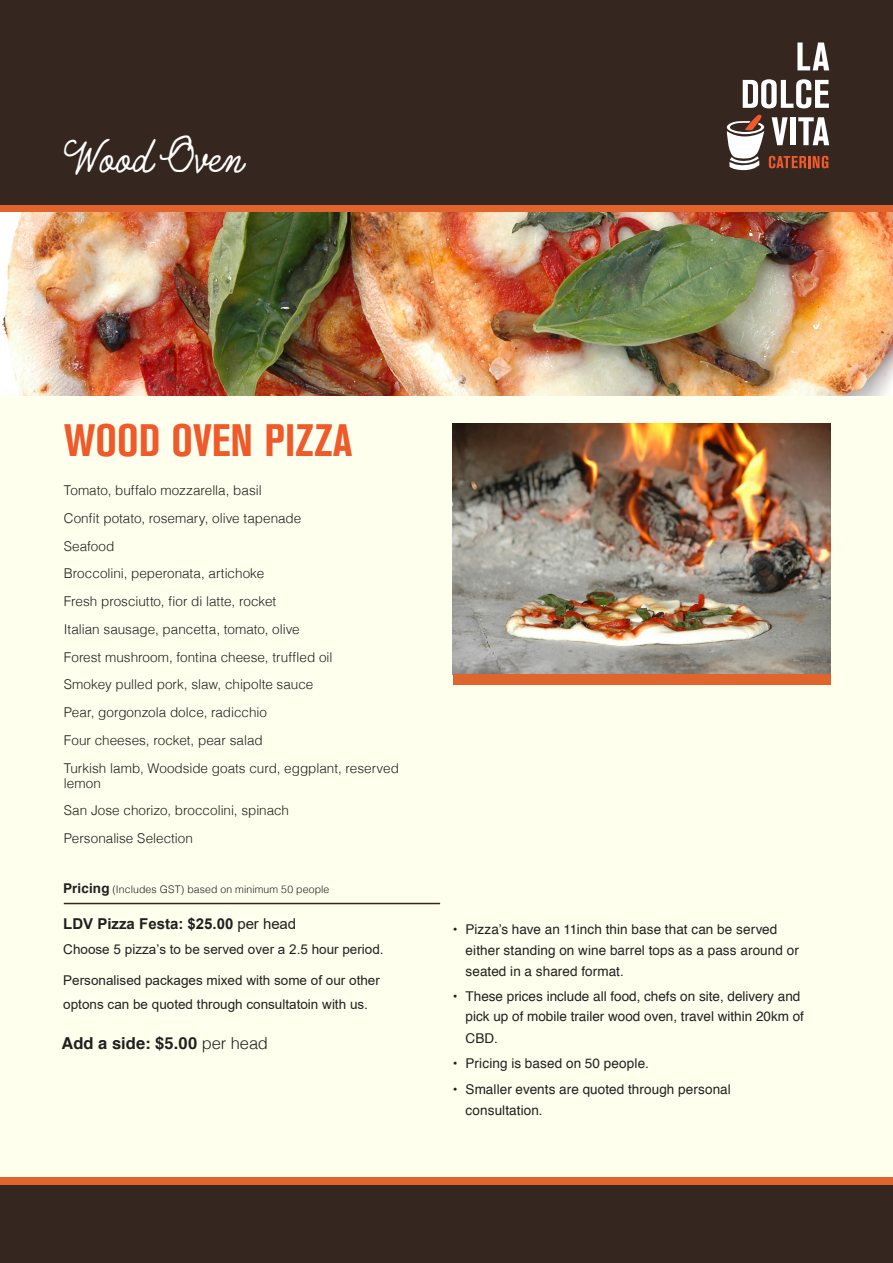
<style>
.page{position:relative;width:893px;height:1263px;background:#ffe}
.page>*{position:absolute;margin:0;border:0;box-sizing:border-box;transform-origin:0 0}
.Heading_1{font:700 condensed 45px "Akzidenz Grotesk BE";color:#f05929}
.Heading_1-2{font:45px "Quimby Mayoral";color:#fff}
.price{font:700 16.5px "Helvetica";letter-spacing:.005em;color:#231f20}
.small_price{font:700 15px "Arial";color:#231f20}
.light{font:300 13.5px/15px "Helvetica";color:#231f20}
.t1{font:13.5px/21px "Helvetica";letter-spacing:.005em;color:#231f20}
.small_price-2{font:13.5px/23.9px "Arial";color:#231f20}
.P1_-_bold{font:300 10.5px "Helvetica";letter-spacing:.01em;color:#231f20}
.s1{font-weight:700;font-size:13.5px}
.s2{font-weight:400}
.s3{font-weight:300}
</style>
<div class="page">
<div style="left:0;top:0;width:893px;height:206px;background:#352720"></div>
<div style="left:0;top:1185px;width:893px;height:78px;background:#352720"></div>
<div style="left:0;top:206px;width:893px;height:7px;background:#e0642b"></div>
<div style="left:0;top:1178px;width:893px;height:7px;background:#e0642b"></div>
<svg style="left:797px;top:43px;width:32px;height:27px"></svg>
<svg style="left:743px;top:79px;width:86px;height:29px"></svg>
<svg style="left:727px;top:114px;width:102px;height:56px"></svg>
<img style="left:0;top:213px;width:893px;height:183px">
<hr style="left:64px;top:903px;width:376px;height:1px;background:#3b2417">
<img style="left:453px;top:424px;width:377px;height:251px">
<div style="left:453px;top:675px;width:377px;height:10px;background:#e0642b"></div>
<p class="Heading_1-2" style="left:64px;top:122px;width:180px">Wood Oven</p>
<p class="Heading_1" style="left:64px;top:414px;width:290px">WOOD OVEN PIZZA</p>
<p class="light" style="left:64px;top:482px;width:199px">Tomato, buffalo mozzarella, basil</p>
<p class="light" style="left:64px;top:510px;width:239px">Confit potato, rosemary, olive tapenade</p>
<p class="light" style="left:64px;top:537px;width:52px">Seafood</p>
<p class="light" style="left:64px;top:565px;width:202px">Broccolini, peperonata, artichoke</p>
<p class="light" style="left:64px;top:593px;width:214px">Fresh prosciutto, fior di latte, rocket</p>
<p class="light" style="left:64px;top:621px;width:238px">Italian sausage, pancetta, tomato, olive</p>
<p class="light" style="left:64px;top:648px;width:270px">Forest mushroom, fontina cheese, truffled oil</p>
<p class="light" style="left:64px;top:676px;width:251px">Smokey pulled pork, slaw, chipolte sauce</p>
<p class="light" style="left:64px;top:704px;width:205px">Pear, gorgonzola dolce, radicchio</p>
<p class="light" style="left:64px;top:732px;width:200px">Four cheeses, rocket, pear salad</p>
<p class="light" style="left:64px;top:759px;width:337px">Turkish lamb, Woodside goats curd, eggplant, reserved lemon</p>
<p class="light" style="left:64px;top:802px;width:227px">San Jose chorizo, broccolini, spinach</p>
<p class="light" style="left:64px;top:830px;width:131px">Personalise Selection</p>
<p class="P1_-_bold" style="left:63px;top:880px;width:268px"><span class="s1">Pricing</span> (Includes GST) based on minimum 50 people</p>
<p class="small_price" style="left:63px;top:913px;width:234px">LDV Pizza Festa: $25.00 <span class="s2">per head</span></p>
<p class="small_price-2" style="left:63px;top:937px;width:322px">Choose 5 pizza’s to be served over a 2.5 hour period.</p>
<p class="small_price-2" style="left:63px;top:968px;width:318px">Personalised packages mixed with some of our other optons can be quoted through consultatoin with us.</p>
<p class="price" style="left:62px;top:1030px;width:208px">Add a side: $5.00 <span class="s3">per head</span></p>
<p class="t1" style="left:466px;top:919px;width:335px;text-indent:-13px">• Pizza’s have an 11inch thin base that can be served either standing on wine barrel tops as a pass around or seated in a shared format.</p>
<p class="t1" style="left:466px;top:986px;width:340px;text-indent:-13px">• These prices include all food, chefs on site, delivery and pick up of mobile trailer wood oven, travel within 20km of<br>CBD.</p>
<p class="t1" style="left:453px;top:1053px;width:197px">• Pricing is based on 50 people.</p>
<p class="t1" style="left:466px;top:1079px;width:267px;text-indent:-13px">• Smaller events are quoted through personal consultation.</p>
</div>
